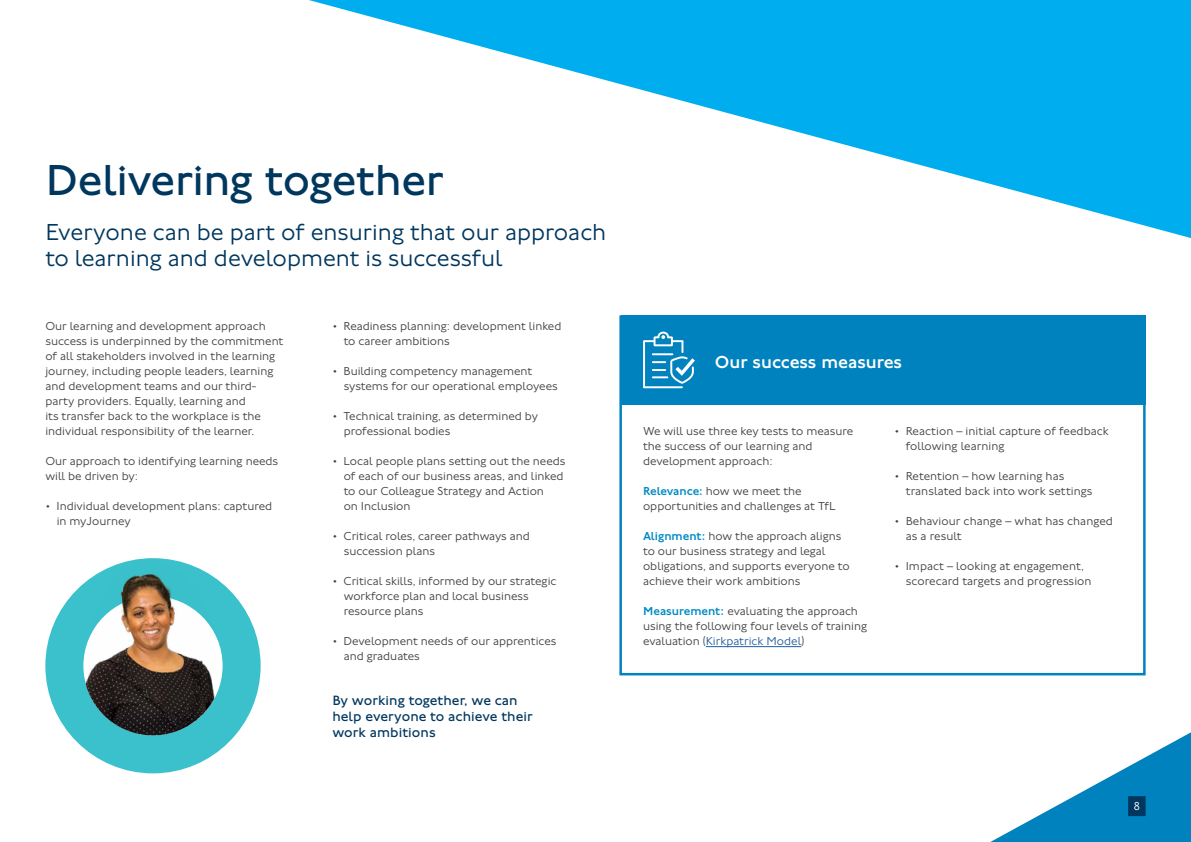
<style>
.page{position:relative;width:1191px;height:842px;background:#fff}
.page>*{position:absolute;margin:0;border:0;box-sizing:border-box;transform-origin:0 0}
.Major_Heading_45_45_Blue__H2{font:45px "Johnston 100";letter-spacing:-.01em;color:#00375e}
.Minor_Heading_24_24_Blue__P{font:300 24px/26px "Johnston 100";color:#00375e}
.Body_Heading_18_18_WO__H3__BOX{font:500 18px "Johnston 100";color:#fff}
.Target_14_16__P{font:14px/16px "Johnston 100";letter-spacing:.005em;color:#00375e}
.Body_12_15__P{font:300 12px/15px "Johnston 100";color:#414042}
.t1{font:300 12px "Johnston 100";color:#fff}
.s1{font-weight:500;color:#008ac3}
.s2{color:#215e9e}
</style>
<div class="page">
<svg style="left:45px;top:579px;width:216px;height:194px;fill:#3ac1cc"></svg>
<img style="left:83px;top:558px;width:134px;height:177px">
<div style="left:621px;top:315px;width:524px;height:90px;background:#0082be"></div>
<svg style="left:643px;top:332px;width:52px;height:56px"></svg>
<div style="left:619px;top:315px;width:526px;height:360px;border:2px solid #0082be"></div>
<hr style="left:706px;top:646px;width:95px;height:1px;background:#215e9e">
<svg style="left:309px;top:0;width:882px;height:238px"></svg>
<svg style="left:990px;top:732px;width:201px;height:110px"></svg>
<div style="left:1128px;top:796px;width:17px;height:20px;background:#00375e"></div>
<h2 class="Major_Heading_45_45_Blue__H2" style="left:45px;top:156px;width:400px">Delivering together</h2>
<p class="Minor_Heading_24_24_Blue__P" style="left:45px;top:220px;width:562px">Everyone can be part of ensuring that our approach to learning and development is successful</p>
<p class="Body_12_15__P" style="left:45px;top:319px;width:239px">Our learning and development approach success is underpinned by the commitment of all stakeholders involved in the learning journey, including people leaders, learning and development teams and our third&shy;party providers. Equally, learning and<br>its transfer back to the workplace is the individual responsibility of the learner.</p>
<p class="Body_12_15__P" style="left:45px;top:454px;width:234px">Our approach to identifying learning needs will be driven by:</p>
<p class="Body_12_15__P" style="left:57px;top:499px;width:217px;text-indent:-11px">• Individual development plans: captured in myJourney</p>
<p class="Body_12_15__P" style="left:344px;top:319px;width:219px;text-indent:-11px">• Readiness planning: development linked to career ambitions</p>
<p class="Body_12_15__P" style="left:344px;top:364px;width:215px;text-indent:-11px">• Building competency management systems for our operational employees</p>
<p class="Body_12_15__P" style="left:344px;top:409px;width:196px;text-indent:-11px">• Technical training, as determined by professional bodies</p>
<p class="Body_12_15__P" style="left:344px;top:454px;width:223px;text-indent:-11px">• Local people plans setting out the needs of each of our business areas, and linked to our Colleague Strategy and Action<br>on Inclusion</p>
<p class="Body_12_15__P" style="left:344px;top:529px;width:188px;text-indent:-11px">• Critical roles, career pathways and succession plans</p>
<p class="Body_12_15__P" style="left:344px;top:574px;width:214px;text-indent:-11px">• Critical skills, informed by our strategic workforce plan and local business resource plans</p>
<p class="Body_12_15__P" style="left:344px;top:634px;width:214px;text-indent:-11px">• Development needs of our apprentices and graduates</p>
<p class="Target_14_16__P" style="left:332px;top:693px;width:202px">By working together, we can help everyone to achieve their work ambitions</p>
<h3 class="Body_Heading_18_18_WO__H3__BOX" style="left:715px;top:352px;width:189px">Our success measures</h3>
<p class="Body_12_15__P" style="left:643px;top:424px;width:212px">We will use three key tests to measure the success of our learning and development approach:</p>
<p class="Body_12_15__P" style="left:643px;top:484px;width:194px"><span class="s1">Relevance:</span> how we meet the opportunities and challenges at TfL</p>
<p class="Body_12_15__P" style="left:643px;top:529px;width:208px"><span class="s1">Alignment:</span> how the approach aligns to our business strategy and legal obligations, and supports everyone to achieve their work ambitions</p>
<p class="Body_12_15__P" style="left:643px;top:604px;width:225px"><span class="s1">Measurement:</span> evaluating the approach using the following four levels of training evaluation (<span class="s2">Kirkpatrick Model</span>)</p>
<p class="Body_12_15__P" style="left:905px;top:424px;width:204px;text-indent:-11px">• Reaction – initial capture of feedback following learning</p>
<p class="Body_12_15__P" style="left:905px;top:469px;width:188px;text-indent:-11px">• Retention – how learning has translated back into work settings</p>
<p class="Body_12_15__P" style="left:905px;top:514px;width:209px;text-indent:-11px">• Behaviour change – what has changed as a result</p>
<p class="Body_12_15__P" style="left:905px;top:559px;width:187px;text-indent:-11px">• Impact – looking at engagement, scorecard targets and progression</p>
<p class="t1" style="left:1133px;top:800px;width:8px">8</p>
</div>
